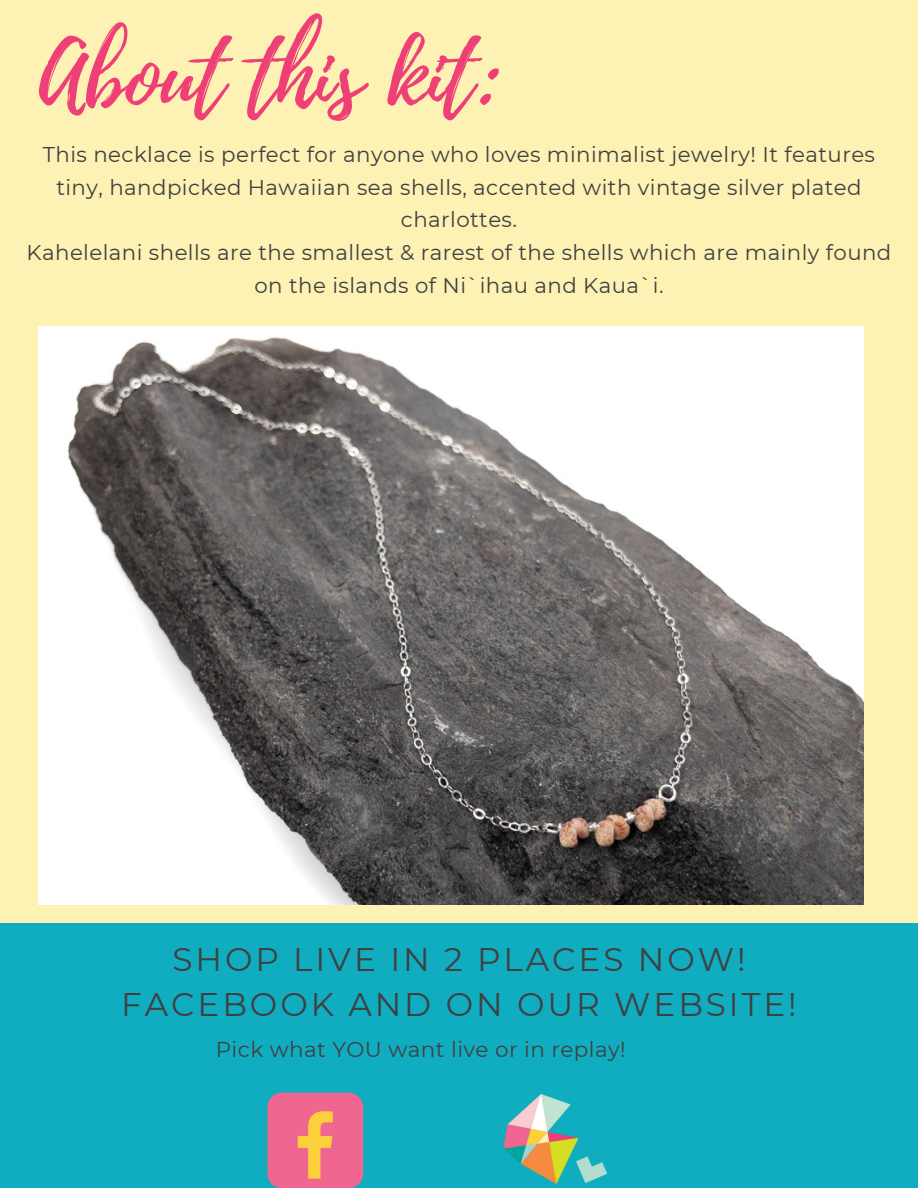
<style>
.page{position:relative;width:918px;height:1188px;background:#fdf1b3}
.page>*{position:absolute;margin:0;border:0;box-sizing:border-box;transform-origin:0 0}
.t1{font:90.15px "Playlist Script";color:#ee4077}
.t2{font:32.7px/45px "Montserrat";letter-spacing:.09em;color:#404041;text-align:center}
.t3{font:21.45px "Montserrat";letter-spacing:.02em;color:#404041}
.t4{font:21.3px/32.5px "Montserrat";letter-spacing:.02em;color:#404041;text-align:center}
</style>
<div class="page">
<div style="left:0;top:924px;width:918px;height:264px;background:#10adc1"></div>
<div style="left:267px;top:1093px;width:96px;height:95px;background:#ef6690;border-radius:15px"></div>
<svg style="left:298px;top:1111px;width:35px;height:68px"></svg>
<img style="left:503px;top:1094px;width:104px;height:90px">
<img style="left:39px;top:326px;width:825px;height:578px">
<h1 class="t1" style="left:39px;top:13px;width:464px">About this kit:</h1>
<p class="t4" style="left:27px;top:138px;width:866px">This necklace is perfect for anyone who loves minimalist jewelry! It features tiny, handpicked Hawaiian sea shells, accented with vintage silver plated charlottes.<br>Kahelelani shells are the smallest &amp; rarest of the shells which are mainly found on the islands of Ni`ihau and Kaua`i.</p>
<h2 class="t2" style="left:121px;top:937px;width:677px">SHOP LIVE IN 2 PLACES NOW!<br>FACEBOOK AND ON OUR WEBSITE!</h2>
<p class="t3" style="left:216px;top:1036px;width:412px">Pick what YOU want live or in replay!</p>
</div>
